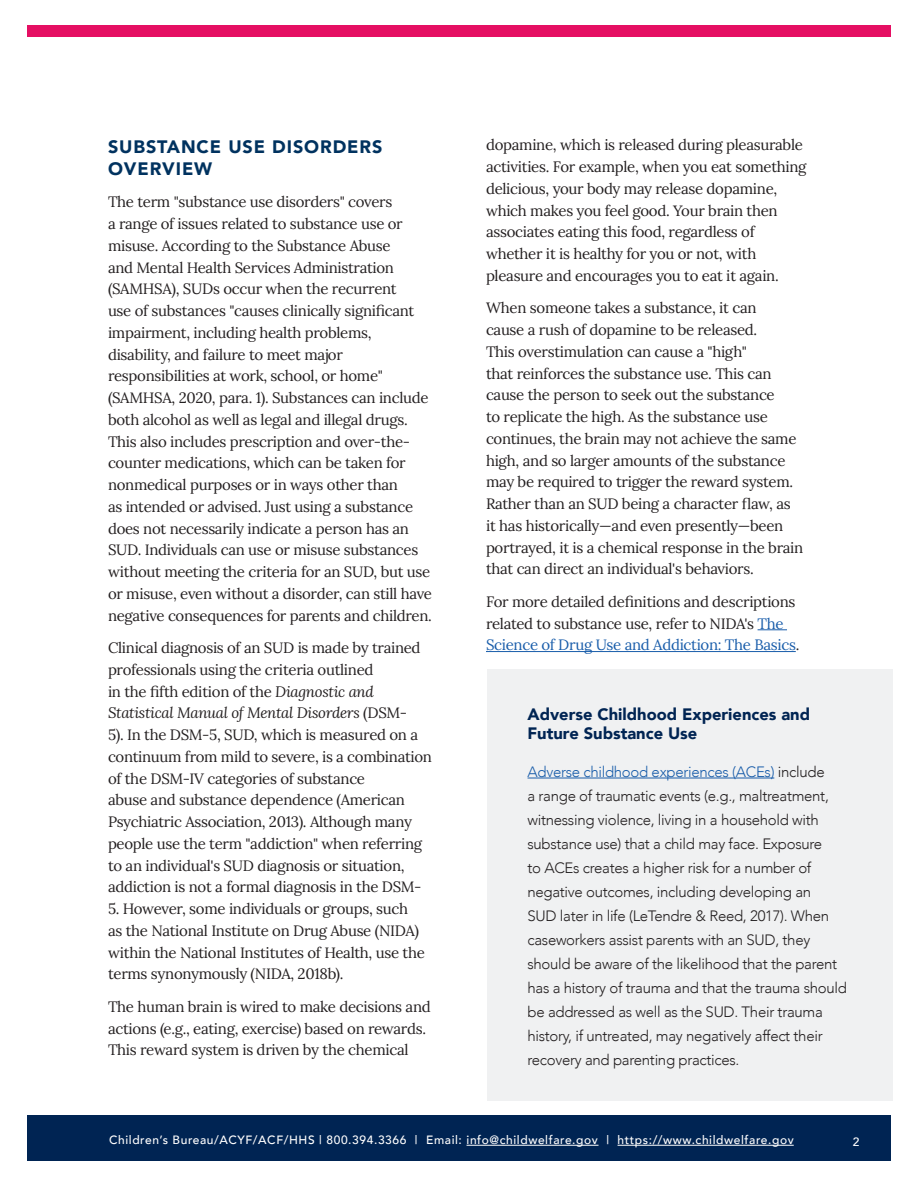
<style>
.page{position:relative;width:918px;height:1188px;background:#fff}
.page>*{position:absolute;margin:0;border:0;box-sizing:border-box;transform-origin:0 0}
.t1{font:900 18px/21.6px "Avenir";letter-spacing:.05em;color:#00325f}
.t2{font:900 16.5px/19.8px "Avenir";color:#002453}
.t3{font:15px/21.8px "Lora";letter-spacing:-.02em;color:#231f20}
.t4{font:300 15px/24px "Avenir";letter-spacing:-.02em;color:#231f20}
.t5{font:500 12px "Avenir";letter-spacing:.05em;color:#fff}
.s1{font-style:italic}
.s2{color:#195daa}
</style>
<div class="page">
<div style="left:27px;top:1116px;width:864px;height:45px;background:#002453"></div>
<hr style="left:467px;top:1145px;width:132px;height:1px;background:#fff">
<hr style="left:618px;top:1145px;width:176px;height:1px;background:#fff">
<div style="left:27px;top:26px;width:864px;height:12px;background:#e50f63"></div>
<svg style="left:758px;top:629px;width:29px;height:1px"></svg>
<hr style="left:486px;top:651px;width:310px;height:1px;background:#195daa">
<div style="left:487px;top:669px;width:405px;height:432px;background:#f0f1f2"></div>
<hr style="left:528px;top:778px;width:246px;height:1px;background:#195daa">
<h2 class="t1" style="left:108px;top:136px;width:276px">SUBSTANCE USE DISORDERS<br>OVERVIEW</h2>
<p class="t3" style="left:108px;top:190px;width:325px">The term "substance use disorders" covers<br>a range of issues related to substance use or misuse. According to the Substance Abuse<br>and Mental Health Services Administration (SAMHSA), SUDs occur when the recurrent<br>use of substances "causes clinically significant impairment, including health problems, disability, and failure to meet major responsibilities at work, school, or home" (SAMHSA, 2020, para. 1). Substances can include both alcohol as well as legal and illegal drugs.<br>This also includes prescription and over-the&shy;counter medications, which can be taken for nonmedical purposes or in ways other than<br>as intended or advised. Just using a substance does not necessarily indicate a person has an SUD. Individuals can use or misuse substances without meeting the criteria for an SUD, but use or misuse, even without a disorder, can still have negative consequences for parents and children.</p>
<p class="t3" style="left:108px;top:636px;width:326px">Clinical diagnosis of an SUD is made by trained professionals using the criteria outlined<br>in the fifth edition of the <span class="s1">Diagnostic and Statistical Manual of Mental Disorders</span> (DSM-<br>5). In the DSM-5, SUD, which is measured on a continuum from mild to severe, is a combination of the DSM-IV categories of substance<br>abuse and substance dependence (American Psychiatric Association, 2013). Although many people use the term "addiction" when referring to an individual's SUD diagnosis or situation, addiction is not a formal diagnosis in the DSM-</p>
<p class="t3" style="left:108px;top:897px;width:318px">5. However, some individuals or groups, such as the National Institute on Drug Abuse (NIDA) within the National Institutes of Health, use the terms synonymously (NIDA, 2018b).</p>
<p class="t3" style="left:108px;top:995px;width:324px">The human brain is wired to make decisions and actions (e.g., eating, exercise) based on rewards.<br>This reward system is driven by the chemical</p>
<p class="t3" style="left:486px;top:133px;width:322px">dopamine, which is released during pleasurable activities. For example, when you eat something delicious, your body may release dopamine, which makes you feel good. Your brain then associates eating this food, regardless of whether it is healthy for you or not, with pleasure and encourages you to eat it again.</p>
<p class="t3" style="left:486px;top:296px;width:319px">When someone takes a substance, it can<br>cause a rush of dopamine to be released.<br>This overstimulation can cause a "high"<br>that reinforces the substance use. This can cause the person to seek out the substance<br>to replicate the high. As the substance use continues, the brain may not achieve the same high, and so larger amounts of the substance may be required to trigger the reward system.<br>Rather than an SUD being a character flaw, as it has historically—and even presently—been portrayed, it is a chemical response in the brain that can direct an individual's behaviors.</p>
<p class="t3" style="left:486px;top:590px;width:315px">For more detailed definitions and descriptions related to substance use, refer to NIDA's <span class="s2">The<br>Science of Drug Use and Addiction: The Basics</span>.</p>
<h3 class="t2" style="left:528px;top:704px;width:284px">Adverse Childhood Experiences and<br>Future Substance Use</h3>
<p class="t4" style="left:528px;top:760px;width:321px"><span class="s2">Adverse childhood experiences (ACEs)</span> include<br>a range of traumatic events (e.g., maltreatment, witnessing violence, living in a household with substance use) that a child may face. Exposure<br>to ACEs creates a higher risk for a number of negative outcomes, including developing an<br>SUD later in life (LeTendre &amp; Reed, 2017). When caseworkers assist parents with an SUD, they should be aware of the likelihood that the parent has a history of trauma and that the trauma should be addressed as well as the SUD. Their trauma history, if untreated, may negatively affect their recovery and parenting practices.</p>
<p class="t5" style="left:109px;top:1130px;width:686px">Children’s Bureau/ACYF/ACF/HHS | 800.394.3366 | Email: info@childwelfare.gov | https://www.childwelfare.gov</p>
<p class="t5" style="left:853px;top:1131px;width:8px">2</p>
</div>
